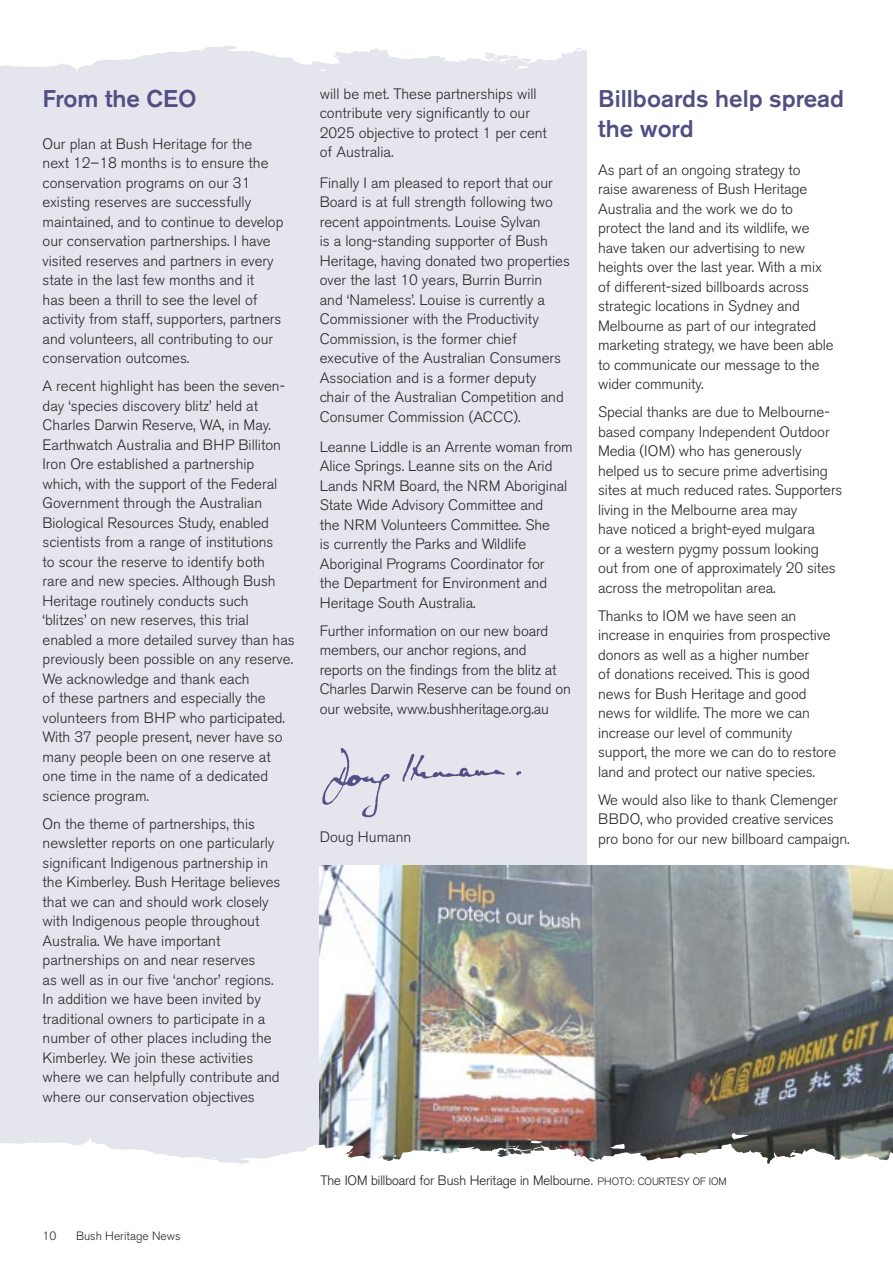
<style>
.page{position:relative;width:893px;height:1263px;background:#fff}
.page>*{position:absolute;margin:0;border:0;box-sizing:border-box;transform-origin:0 0}
.t1{font:500 24px/30px "Akzidenz Grotesk BE";color:#514f83}
.t2{font:300 15px/19.5px "Akzidenz Grotesk BE";color:#272525}
.t3{font:300 13.5px "Akzidenz Grotesk";letter-spacing:-.005em;color:#272525}
.t4{font:300 12px "Akzidenz Grotesk BE";color:#272525}
.s1{font-size:10.5px}
</style>
<div class="page">
<div style="left:0;top:23px;width:587px;height:1186px;background:#e5e5ee"></div>
<img style="left:320px;top:865px;width:573px;height:273px">
<img style="left:322px;top:748px;width:200px;height:70px">
<svg style="left:0;top:23px;width:587px;height:48px;fill:#fff"></svg>
<svg style="left:496px;top:57px;width:33px;height:14px"></svg>
<svg style="left:731px;top:1133px;width:18px;height:5px"></svg>
<svg style="left:355px;top:1125px;width:11px;height:3px"></svg>
<svg style="left:0;top:1138px;width:893px;height:70px;fill:#fff"></svg>
<p class="t1" style="left:43px;top:83px;width:156px">From the CEO</p>
<p class="t2" style="left:320px;top:84px;width:229px">will be met. These partnerships will contribute very significantly to our<br>2025 objective to protect 1 per cent of Australia.</p>
<p class="t2" style="left:320px;top:173px;width:252px">Finally I am pleased to report that our Board is at full strength following two recent appointments. Louise Sylvan<br>is a long-standing supporter of Bush Heritage, having donated two properties over the last 10 years, Burrin Burrin<br>and ‘Nameless’. Louise is currently a Commissioner with the Productivity Commission, is the former chief executive of the Australian Consumers Association and is a former deputy chair of the Australian Competition and Consumer Commission (ACCC).</p>
<p class="t2" style="left:320px;top:437px;width:255px">Leanne Liddle is an Arrente woman from Alice Springs. Leanne sits on the Arid Lands NRM Board, the NRM Aboriginal State Wide Advisory Committee and<br>the NRM Volunteers Committee. She<br>is currently the Parks and Wildlife Aboriginal Programs Coordinator for<br>the Department for Environment and Heritage South Australia.</p>
<p class="t2" style="left:320px;top:621px;width:253px">Further information on our new board members, our anchor regions, and reports on the findings from the blitz at Charles Darwin Reserve can be found on our website, www.bushheritage.org.au</p>
<p class="t2" style="left:43px;top:134px;width:243px">Our plan at Bush Heritage for the<br>next 12–18 months is to ensure the conservation programs on our 31 existing reserves are successfully maintained, and to continue to develop our conservation partnerships. I have visited reserves and partners in every state in the last few months and it<br>has been a thrill to see the level of activity from staff, supporters, partners and volunteers, all contributing to our conservation outcomes.</p>
<p class="t2" style="left:43px;top:377px;width:254px">A recent highlight has been the seven&shy;day ‘species discovery blitz’ held at Charles Darwin Reserve, WA, in May.<br>Earthwatch Australia and BHP Billiton Iron Ore established a partnership which, with the support of the Federal Government through the Australian Biological Resources Study, enabled scientists from a range of institutions<br>to scour the reserve to identify both<br>rare and new species. Although Bush Heritage routinely conducts such ‘blitzes’ on new reserves, this trial enabled a more detailed survey than has previously been possible on any reserve.<br>We acknowledge and thank each<br>of these partners and especially the volunteers from BHP who participated.<br>With 37 people present, never have so many people been on one reserve at one time in the name of a dedicated science program.</p>
<p class="t2" style="left:43px;top:814px;width:239px">On the theme of partnerships, this newsletter reports on one particularly significant Indigenous partnership in the Kimberley. Bush Heritage believes that we can and should work closely with Indigenous people throughout Australia. We have important partnerships on and near reserves<br>as well as in our five ‘anchor’ regions.<br>In addition we have been invited by traditional owners to participate in a number of other places including the Kimberley. We join these activities where we can helpfully contribute and where our conservation objectives</p>
<p class="t2" style="left:320px;top:827px;width:93px">Doug Humann</p>
<p class="t1" style="left:598px;top:83px;width:247px">Billboards help spread the word</p>
<p class="t2" style="left:598px;top:160px;width:237px">As part of an ongoing strategy to raise awareness of Bush Heritage Australia and the work we do to protect the land and its wildlife, we have taken our advertising to new heights over the last year. With a mix of different-sized billboards across strategic locations in Sydney and Melbourne as part of our integrated marketing strategy, we have been able to communicate our message to the wider community.</p>
<p class="t2" style="left:598px;top:402px;width:246px">Special thanks are due to Melbourne&shy;based company Independent Outdoor Media (IOM) who has generously helped us to secure prime advertising sites at much reduced rates. Supporters living in the Melbourne area may<br>have noticed a bright-eyed mulgara<br>or a western pygmy possum looking out from one of approximately 20 sites across the metropolitan area.</p>
<p class="t2" style="left:598px;top:606px;width:240px">Thanks to IOM we have seen an increase in enquiries from prospective donors as well as a higher number<br>of donations received. This is good news for Bush Heritage and good news for wildlife. The more we can increase our level of community support, the more we can do to restore land and protect our native species.</p>
<p class="t2" style="left:598px;top:790px;width:253px">We would also like to thank Clemenger<br>BBDO, who provided creative services pro bono for our new billboard campaign.</p>
<p class="t4" style="left:43px;top:1229px;width:15px">10</p>
<p class="t4" style="left:76px;top:1229px;width:106px">Bush Heritage News</p>
<p class="t3" style="left:320px;top:1173px;width:408px">The IOM billboard for Bush Heritage in Melbourne. <span class="s1">PHOTO: COURTESY OF IOM</span></p>
</div>
